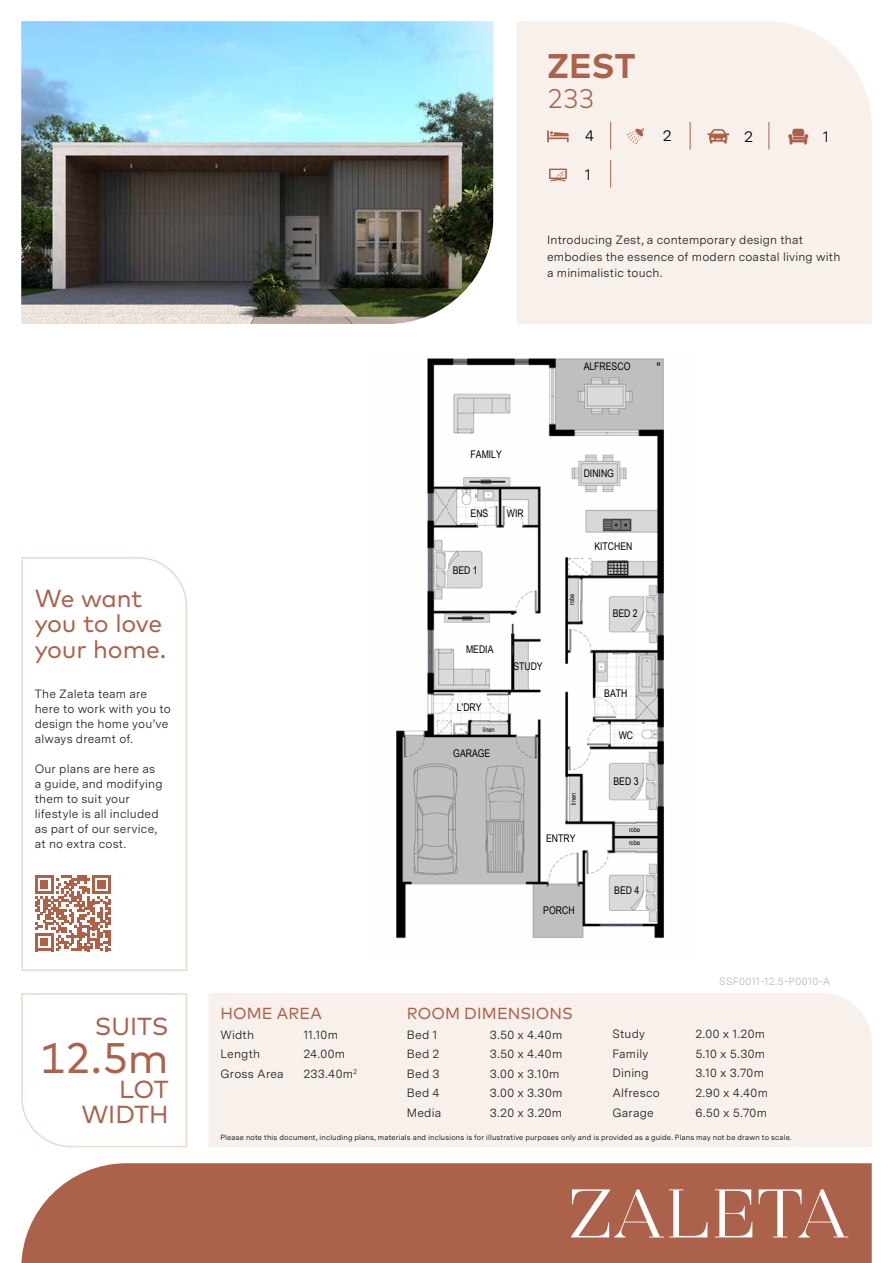
<style>
.page{position:relative;width:893px;height:1263px;background:#fff}
.page>*{position:absolute;margin:0;border:0;box-sizing:border-box;transform-origin:0 0}
.t1{font:42.75px "Mark";color:#ac614a}
.t2{font:700 34.2px "Mark";color:#ac614a}
.t3{font:300 27px "Mark";color:#ac614a}
.t4{font:24.6px/25.5px "Mark";letter-spacing:-.01em;color:#ac614a}
.t5{font:16.05px "Mark";letter-spacing:.005em;color:#ac614a}
.t6{font:15.3px "Messina Sans";color:#000}
.t7{font:12px/15px "Messina Sans";letter-spacing:.015em;color:#242423}
.t8{font:10.65px "Arial Narrow";color:#000}
.t9{font:10.5px "Messina Sans";letter-spacing:.03em;color:#b9babb}
.t10{font:7.5px "Messina Sans";letter-spacing:.025em;color:#000}
.t11{font:6.75px "Arial Narrow";color:#000}
</style>
<div class="page">
<div style="left:517px;top:21px;width:355px;height:303px;background:#f7f0eb"></div>
<svg style="left:21px;top:993px;width:166px;height:155px"></svg>
<svg style="left:21px;top:557px;width:166px;height:414px"></svg>
<div style="left:208px;top:993px;width:664px;height:154px;background:#f7f0eb"></div>
<div style="left:21px;top:1163px;width:851px;height:100px;background:#ac614a"></div>
<svg style="left:571px;top:1189px;width:277px;height:48px"></svg>
<svg style="left:35px;top:875px;width:76px;height:76px"></svg>
<img style="left:21px;top:21px;width:472px;height:303px">
<img style="left:396px;top:358px;width:268px;height:581px">
<svg style="left:547px;top:130px;width:22px;height:12px"></svg>
<svg style="left:627px;top:128px;width:17px;height:16px"></svg>
<svg style="left:707px;top:129px;width:22px;height:14px"></svg>
<svg style="left:610px;top:122px;width:1px;height:28px"></svg>
<svg style="left:610px;top:160px;width:1px;height:28px"></svg>
<svg style="left:690px;top:122px;width:1px;height:28px"></svg>
<svg style="left:768px;top:122px;width:1px;height:28px"></svg>
<svg style="left:549px;top:169px;width:18px;height:13px"></svg>
<svg style="left:788px;top:129px;width:20px;height:16px"></svg>
<h3 class="t4" style="left:35px;top:585px;width:133px">We want you to love your home.</h3>
<p class="t7" style="left:35px;top:686px;width:138px">The Zaleta team are here to work with you to design the home you’ve always dreamt of.</p>
<p class="t7" style="left:35px;top:761px;width:129px">Our plans are here as a guide, and modifying them to suit your lifestyle is all included as part of our service, at no extra cost.</p>
<h3 class="t4" style="left:95px;top:1014px;width:75px">SUITS</h3>
<h1 class="t1" style="left:40px;top:1031px;width:130px">12.5m</h1>
<h3 class="t4" style="left:81px;top:1076px;width:89px;line-height:24.6px;text-align:right">LOT<br>WIDTH</h3>
<h2 class="t2" style="left:547px;top:44px;width:90px">ZEST</h2>
<h3 class="t3" style="left:547px;top:82px;width:49px">233</h3>
<p class="t6" style="left:585px;top:125px;width:10px">4</p>
<p class="t6" style="left:663px;top:125px;width:10px">2</p>
<p class="t6" style="left:744px;top:125px;width:10px">2</p>
<p class="t6" style="left:823px;top:125px;width:8px">1</p>
<p class="t6" style="left:585px;top:163px;width:8px">1</p>
<p class="t7" style="left:547px;top:231px;width:295px;line-height:16.5px">Introducing Zest, a contemporary design that embodies the essence of modern coastal living with a minimalistic touch.</p>
<p class="t8" style="left:584px;top:358px;width:48px">ALFRESCO</p>
<p class="t8" style="left:471px;top:446px;width:33px">FAMILY</p>
<p class="t8" style="left:471px;top:505px;width:19px">ENS</p>
<p class="t8" style="left:507px;top:505px;width:18px">WIR</p>
<p class="t8" style="left:453px;top:562px;width:27px">BED 1</p>
<p class="t8" style="left:466px;top:641px;width:29px">MEDIA</p>
<p class="t8" style="left:457px;top:699px;width:26px">L'DRY</p>
<p class="t11" style="left:483px;top:725px;width:13px">linen</p>
<p class="t8" style="left:453px;top:745px;width:39px">GARAGE</p>
<p class="t8" style="left:513px;top:658px;width:31px">STUDY</p>
<p class="t8" style="left:584px;top:466px;width:32px">DINING</p>
<p class="t11" style="left:567px;top:605px;width:13px;rotate:-90deg">robe</p>
<p class="t8" style="left:594px;top:538px;width:40px">KITCHEN</p>
<p class="t8" style="left:613px;top:606px;width:27px">BED 2</p>
<p class="t11" style="left:569px;top:805px;width:13px;rotate:-90deg">linen</p>
<p class="t8" style="left:604px;top:685px;width:25px">BATH</p>
<p class="t8" style="left:619px;top:727px;width:16px">WC</p>
<p class="t8" style="left:613px;top:773px;width:27px">BED 3</p>
<p class="t11" style="left:629px;top:825px;width:13px">robe</p>
<h3 class="t5" style="left:220px;top:1003px;width:103px">HOME AREA</h3>
<p class="t7" style="left:220px;top:1026px;width:35px">Width</p>
<p class="t7" style="left:303px;top:1026px;width:36px">11.10m</p>
<p class="t7" style="left:220px;top:1046px;width:41px">Length</p>
<p class="t7" style="left:303px;top:1046px;width:43px">24.00m</p>
<p class="t7" style="left:220px;top:1065px;width:65px">Gross Area</p>
<p class="t7" style="left:303px;top:1065px;width:55px">233.40m<sup>2</sup></p>
<p class="t8" style="left:546px;top:831px;width:31px">ENTRY</p>
<p class="t8" style="left:543px;top:903px;width:33px">PORCH</p>
<h3 class="t5" style="left:407px;top:1003px;width:168px">ROOM DIMENSIONS</h3>
<p class="t7" style="left:407px;top:1026px;width:32px">Bed 1</p>
<p class="t7" style="left:490px;top:1026px;width:74px">3.50 x 4.40m</p>
<p class="t7" style="left:407px;top:1046px;width:34px">Bed 2</p>
<p class="t7" style="left:490px;top:1046px;width:74px">3.50 x 4.40m</p>
<p class="t7" style="left:407px;top:1065px;width:34px">Bed 3</p>
<p class="t7" style="left:490px;top:1065px;width:71px">3.00 x 3.10m</p>
<p class="t7" style="left:407px;top:1085px;width:34px">Bed 4</p>
<p class="t7" style="left:490px;top:1085px;width:74px">3.00 x 3.30m</p>
<p class="t7" style="left:407px;top:1104px;width:36px">Media</p>
<p class="t7" style="left:490px;top:1104px;width:74px">3.20 x 3.20m</p>
<p class="t11" style="left:629px;top:838px;width:13px">robe</p>
<p class="t8" style="left:614px;top:882px;width:27px">BED 4</p>
<p class="t9" style="left:719px;top:973px;width:113px">SSF0011-12.5-P0010-A</p>
<p class="t7" style="left:612px;top:1026px;width:34px">Study</p>
<p class="t7" style="left:695px;top:1026px;width:71px">2.00 x 1.20m</p>
<p class="t7" style="left:612px;top:1046px;width:37px">Family</p>
<p class="t7" style="left:695px;top:1046px;width:71px">5.10 x 5.30m</p>
<p class="t7" style="left:612px;top:1065px;width:38px">Dining</p>
<p class="t7" style="left:695px;top:1065px;width:70px">3.10 x 3.70m</p>
<p class="t7" style="left:612px;top:1085px;width:49px">Alfresco</p>
<p class="t7" style="left:695px;top:1085px;width:74px">2.90 x 4.40m</p>
<p class="t7" style="left:612px;top:1104px;width:43px">Garage</p>
<p class="t7" style="left:695px;top:1104px;width:73px">6.50 x 5.70m</p>
<p class="t10" style="left:220px;top:1132px;width:573px">Please note this document, including plans, materials and inclusions is for illustrative purposes only and is provided as a guide. Plans may not be drawn to scale.</p>
</div>
